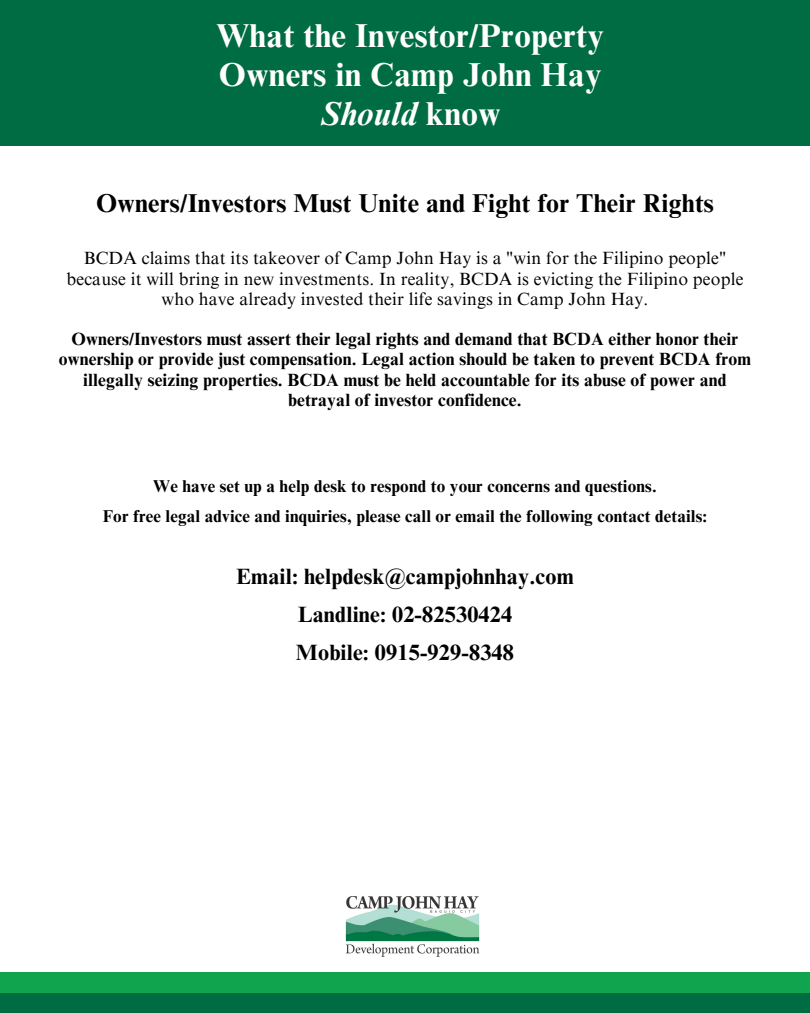
<style>
.page{position:relative;width:810px;height:1013px;background:#fff}
.page>*{position:absolute;margin:0;border:0;box-sizing:border-box;transform-origin:0 0}
.t1{font:700 33.2px/38.7px "Times NRMT Pro";letter-spacing:.01em;color:#fff;text-align:center}
.t2{font:700 25.8px "Times NRMT Pro";letter-spacing:.01em;color:#000}
.t3{font:700 22.1px/38.2px "Times NRMT Pro";letter-spacing:.01em;color:#000;text-align:center}
.t4{font:700 17.7px/20.2px "Times NRMT Pro";letter-spacing:.01em;color:#000;text-align:center}
.t5{font:17.7px/20.2px "Times NRMT Pro";letter-spacing:.01em;color:#000;text-align:center}
.t6{font:700 17.1px/30px "Times NRMT Pro";letter-spacing:.01em;color:#000;text-align:center}
.s1{font-style:italic}
</style>
<div class="page">
<div style="left:0;top:0;width:810px;height:146px;background:#006c43"></div>
<div style="left:0;top:992px;width:810px;height:20px;background:#006c43"></div>
<div style="left:0;top:972px;width:810px;height:20px;background:#10a44f"></div>
<img style="left:345px;top:896px;width:135px;height:61px">
<h1 class="t1" style="left:216px;top:21px;width:389px">What the Investor/Property<br>Owners in Camp John Hay<br><span class="s1">Should</span> know</h1>
<h2 class="t2" style="left:96px;top:193px;width:619px">Owners/Investors Must Unite and Fight for Their Rights</h2>
<p class="t5" style="left:67px;top:250px;width:678px">BCDA claims that its takeover of Camp John Hay is a "win for the Filipino people" because it will bring in new investments. In reality, BCDA is evicting the Filipino people who have already invested their life savings in Camp John Hay.</p>
<h4 class="t4" style="left:59px;top:331px;width:694px">Owners/Investors must assert their legal rights and demand that BCDA either honor their ownership or provide just compensation. Legal action should be taken to prevent BCDA from illegally seizing properties. BCDA must be held accountable for its abuse of power and betrayal of investor confidence.</h4>
<h4 class="t6" style="left:103px;top:473px;width:606px">We have set up a help desk to respond to your concerns and questions.<br>For free legal advice and inquiries, please call or email the following contact details:</h4>
<h3 class="t3" style="left:236px;top:560px;width:339px">Email: helpdesk@campjohnhay.com<br>Landline: 02-82530424<br>Mobile: 0915-929-8348</h3>
</div>
